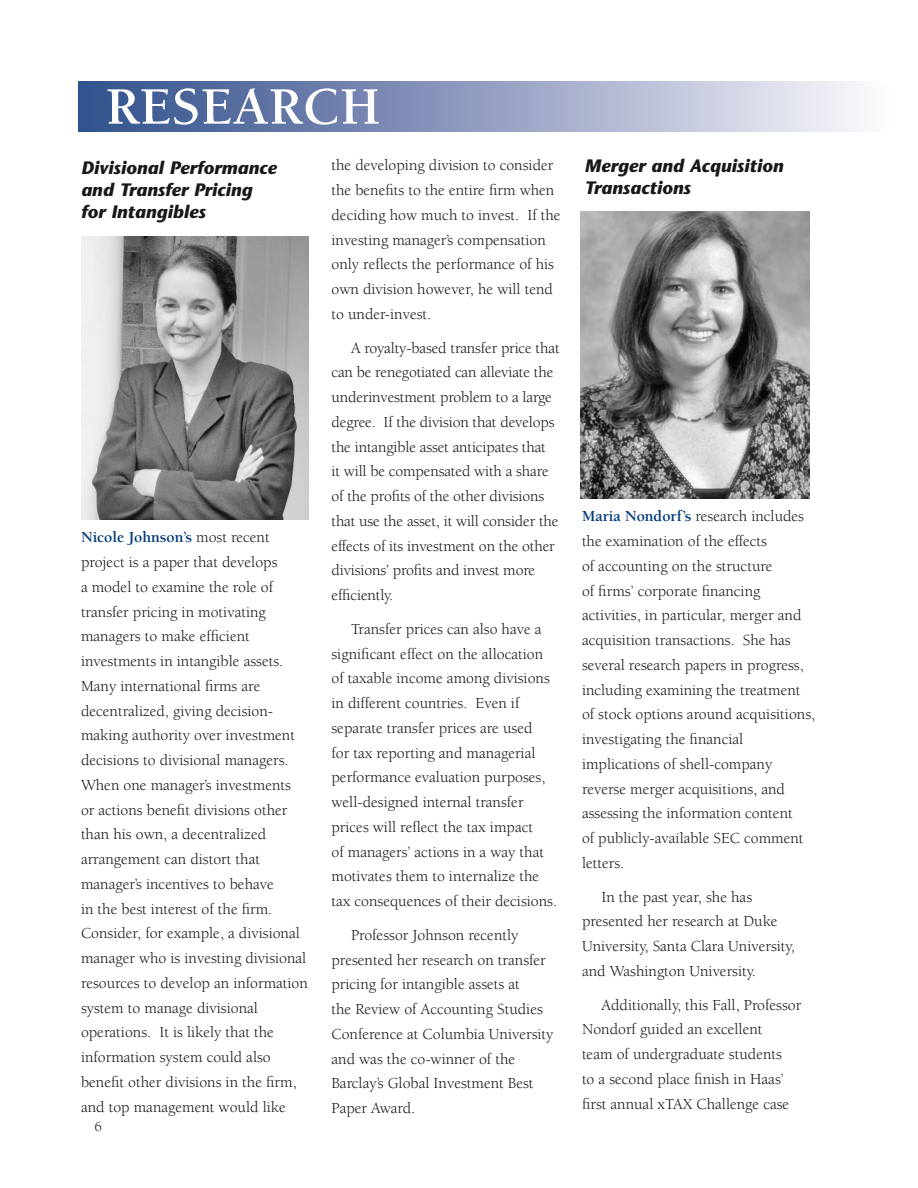
<style>
.page{position:relative;width:918px;height:1188px;background:#fff}
.page>*{position:absolute;margin:0;border:0;box-sizing:border-box;transform-origin:0 0}
.t1{font:700 54px "Berkeley";color:#fff}
.t2{font:italic 700 18px/21.6px "Stone Sans";color:#1a171b}
.t3{font:15.75px/24.8px "Berkeley";color:#1a171b}
.s1{font-weight:700;color:#003b79}
</style>
<div class="page">
<img style="left:81px;top:236px;width:228px;height:284px">
<div style="left:79px;top:81px;width:812px;height:50px;background:linear-gradient(to right,#2f4c89,#fbf7fc)"></div>
<img style="left:580px;top:211px;width:230px;height:288px">
<h1 class="t1" style="left:106px;top:78px;width:276px">RESEARCH</h1>
<p class="t2" style="left:81px;top:157px;width:197px">Divisional Performance and Transfer Pricing for Intangibles</p>
<p class="t2" style="left:584px;top:155px;width:200px">Merger and Acquisition<br>Transactions</p>
<p class="t3" style="left:332px;top:153px;width:231px">the developing division to consider the benefits to the entire firm when deciding how much to invest. If the investing manager’s compensation only reflects the performance of his own division however, he will tend to under-invest.</p>
<p class="t3" style="left:332px;top:336px;width:230px;text-indent:20px">A royalty-based transfer price that can be renegotiated can alleviate the underinvestment problem to a large degree. If the division that develops the intangible asset anticipates that<br>it will be compensated with a share of the profits of the other divisions that use the asset, it will consider the effects of its investment on the other divisions’ profits and invest more efficiently.</p>
<p class="t3" style="left:332px;top:617px;width:227px;text-indent:20px">Transfer prices can also have a significant effect on the allocation of taxable income among divisions in different countries. Even if separate transfer prices are used<br>for tax reporting and managerial performance evaluation purposes, well-designed internal transfer prices will reflect the tax impact<br>of managers’ actions in a way that motivates them to internalize the tax consequences of their decisions.</p>
<p class="t3" style="left:332px;top:923px;width:224px;text-indent:20px">Professor Johnson recently presented her research on transfer pricing for intangible assets at<br>the Review of Accounting Studies<br>Conference at Columbia University and was the co-winner of the<br>Barclay’s Global Investment Best<br>Paper Award.</p>
<p class="t3" style="left:582px;top:504px;width:235px"><span class="s1">Maria Nondorf’s</span> research includes the examination of the effects<br>of accounting on the structure<br>of firms’ corporate financing activities, in particular, merger and acquisition transactions. She has several research papers in progress, including examining the treatment of stock options around acquisitions, investigating the financial implications of shell-company reverse merger acquisitions, and assessing the information content<br>of publicly-available SEC comment letters.</p>
<p class="t3" style="left:582px;top:885px;width:214px;text-indent:20px">In the past year, she has presented her research at Duke<br>University, Santa Clara University, and Washington University.</p>
<p class="t3" style="left:582px;top:993px;width:221px;text-indent:20px">Additionally, this Fall, Professor<br>Nondorf guided an excellent<br>team of undergraduate students<br>to a second place finish in Haas’ first annual xTAX Challenge case</p>
<p class="t3" style="left:81px;top:525px;width:228px"><span class="s1">Nicole Johnson’s</span> most recent project is a paper that develops<br>a model to examine the role of transfer pricing in motivating managers to make efficient investments in intangible assets.<br>Many international firms are decentralized, giving decision&shy;making authority over investment decisions to divisional managers.<br>When one manager’s investments or actions benefit divisions other than his own, a decentralized arrangement can distort that manager’s incentives to behave<br>in the best interest of the firm.<br>Consider, for example, a divisional manager who is investing divisional resources to develop an information system to manage divisional operations. It is likely that the information system could also benefit other divisions in the firm, and top management would like</p>
</div>
